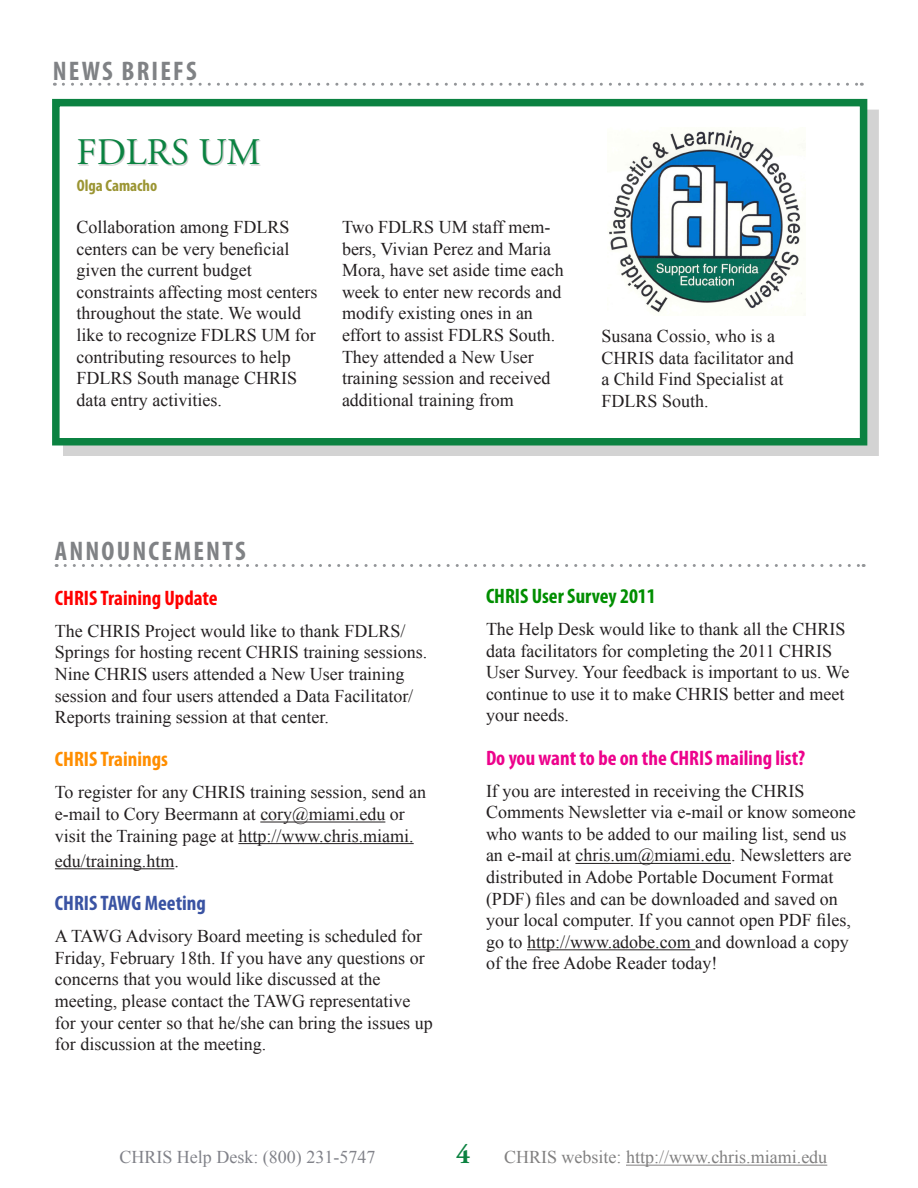
<style>
.page{position:relative;width:918px;height:1188px;background:#fff}
.page>*{position:absolute;margin:0;border:0;box-sizing:border-box;transform-origin:0 0}
.t1{font:37.5px "Adobe Garamond Pro";color:#0b8241}
.t2{font:700 condensed 27px "Myriad Pro";letter-spacing:.08em;color:#808285}
.t3{font:700 27px "Adobe Garamond Pro";color:#0b8241}
.t4{font:700 condensed 21px "Myriad Pro";color:#ed028c}
.t5{font:700 condensed 21px "Myriad Pro";color:#f00}
.t6{font:700 condensed 21px "Myriad Pro";color:#008e00}
.t7{font:700 condensed 21px "Myriad Pro";color:#3a53a3}
.t8{font:700 condensed 21px "Myriad Pro";color:#ff8e00}
.t9{font:18px/21.6px "Times New Roman";color:#231f20}
.t10{font:18px "Times New Roman";color:#818080}
.t11{font:18px "Times New Roman";color:#818289}
.t12{font:700 condensed 16.5px "Myriad Pro";color:#9b9533}
</style>
<div class="page">
<div style="left:63px;top:110px;width:815px;height:346px;background:#231f20;opacity:.2"></div>
<div style="left:52px;top:99px;width:815px;height:347px;background:#fff;border:8px solid #0b8241"></div>
<svg style="left:63px;top:83px;width:799px;height:3px"></svg>
<svg style="left:65px;top:564px;width:799px;height:3px"></svg>
<hr style="left:260px;top:822px;width:125px;height:1px;background:#231f20">
<hr style="left:238px;top:843px;width:176px;height:1px;background:#231f20">
<hr style="left:55px;top:868px;width:119px;height:1px;background:#231f20">
<hr style="left:575px;top:863px;width:156px;height:1px;background:#231f20">
<hr style="left:527px;top:949px;width:168px;height:1px;background:#231f20">
<div style="left:79px;top:140px;width:182px;height:26px;background:#231f20;opacity:.2"></div>
<img style="left:608px;top:130px;width:198px;height:185px">
<hr style="left:626px;top:1165px;width:201px;height:1px;background:#818080">
<p class="t2" style="left:53px;top:54px;width:145px">NEWS BRIEFS</p>
<p class="t1" style="left:76px;top:129px;width:186px">FDLRS UM</p>
<p class="t12" style="left:77px;top:175px;width:82px">Olga Camacho</p>
<p class="t9" style="left:76px;top:216px;width:243px">Collaboration among FDLRS centers can be very beneficial given the current budget constraints affecting most centers throughout the state. We would like to recognize FDLRS UM for contributing resources to help<br>FDLRS South manage CHRIS data entry activities.</p>
<p class="t9" style="left:342px;top:216px;width:223px">Two FDLRS UM staff mem&shy;bers, Vivian Perez and Maria<br>Mora, have set aside time each week to enter new records and modify existing ones in an effort to assist FDLRS South.<br>They attended a New User training session and received additional training from</p>
<p class="t9" style="left:602px;top:325px;width:194px">Susana Cossio, who is a<br>CHRIS data facilitator and a Child Find Specialist at<br>FDLRS South.</p>
<p class="t2" style="left:55px;top:535px;width:192px">ANNOUNCEMENTS</p>
<p class="t5" style="left:55px;top:585px;width:164px">CHRIS Training Update</p>
<p class="t9" style="left:55px;top:620px;width:374px">The CHRIS Project would like to thank FDLRS/ Springs for hosting recent CHRIS training sessions.<br>Nine CHRIS users attended a New User training session and four users attended a Data Facilitator/ Reports training session at that center.</p>
<p class="t8" style="left:55px;top:746px;width:115px">CHRIS Trainings</p>
<p class="t9" style="left:55px;top:781px;width:373px">To register for any CHRIS training session, send an e-mail to Cory Beermann at cory@miami.edu or visit the Training page at http://www.chris.miami.</p>
<p class="t9" style="left:55px;top:850px;width:125px">edu/training.htm.</p>
<p class="t7" style="left:55px;top:890px;width:152px">CHRIS TAWG Meeting</p>
<p class="t9" style="left:55px;top:925px;width:379px">A TAWG Advisory Board meeting is scheduled for Friday, February 18th. If you have any questions or concerns that you would like discussed at the meeting, please contact the TAWG representative for your center so that he/she can bring the issues up for discussion at the meeting.</p>
<p class="t6" style="left:486px;top:583px;width:171px">CHRIS User Survey 2011</p>
<p class="t9" style="left:486px;top:618px;width:365px">The Help Desk would like to thank all the CHRIS data facilitators for completing the 2011 CHRIS User Survey. Your feedback is important to us. We continue to use it to make CHRIS better and meet your needs.</p>
<p class="t4" style="left:486px;top:744px;width:321px">Do you want to be on the CHRIS mailing list?</p>
<p class="t9" style="left:486px;top:780px;width:371px">If you are interested in receiving the CHRIS Comments Newsletter via e-mail or know someone who wants to be added to our mailing list, send us an e-mail at chris.um@miami.edu. Newsletters are distributed in Adobe Portable Document Format (PDF) files and can be downloaded and saved on your local computer. If you cannot open PDF files, go to http://www.adobe.com and download a copy of the free Adobe Reader today!</p>
<p class="t11" style="left:119px;top:1145px;width:257px">CHRIS Help Desk: (800) 231-5747</p>
<p class="t3" style="left:456px;top:1138px;width:16px">4</p>
<p class="t10" style="left:504px;top:1145px;width:325px">CHRIS website: http://www.chris.miami.edu</p>
</div>
